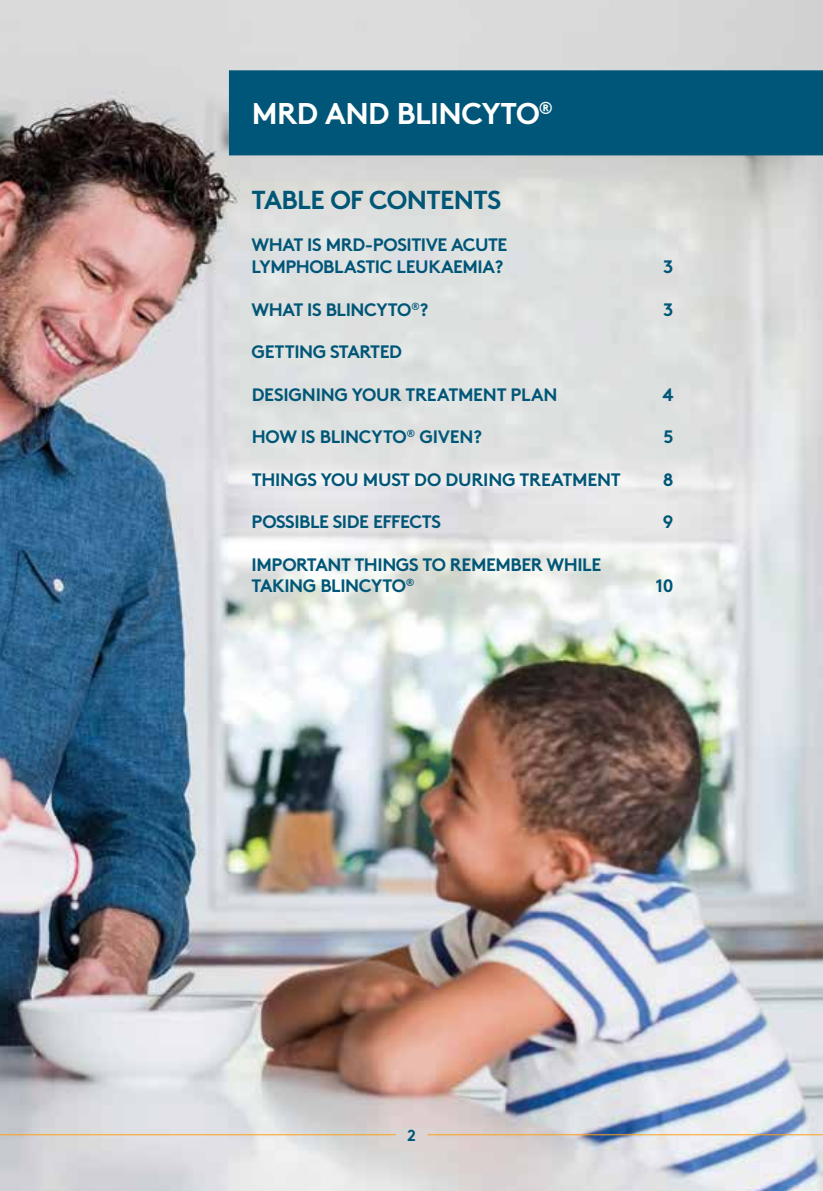
<style>
.page{position:relative;width:823px;height:1191px;background:#fff}
.page>*{position:absolute;margin:0;border:0;box-sizing:border-box;transform-origin:0 0}
.t1{font:700 30px "Brown Pro";letter-spacing:-.02em;color:#fff}
.t2{font:700 26px "Brown Pro";letter-spacing:-.025em;color:#005677}
.t3{font:700 18px/21.6px "Brown Pro";letter-spacing:-.025em;color:#005677}
.t4{font:700 18px/21.6px "Brown Pro";letter-spacing:-.025em;color:#005678}
.t5{font:700 16px "Brown Pro";color:#005678}
</style>
<div class="page">
<img style="left:0;top:0;width:822px;height:1191px">
<div style="left:229px;top:70px;width:593px;height:85px;background:#005678"></div>
<hr style="left:0;top:1134px;width:395px;height:1px;background:#faa21b">
<hr style="left:427px;top:1134px;width:395px;height:1px;background:#faa21b">
<h1 class="t1" style="left:252px;top:89px;width:303px">MRD AND BLINCYTO<sup>®</sup></h1>
<h2 class="t2" style="left:251px;top:179px;width:251px">TABLE OF CONTENTS</h2>
<p class="t4" style="left:251px;top:232px;width:257px">WHAT IS MRD-POSITIVE ACUTE<br>LYMPHOBLASTIC LEUKAEMIA?</p>
<p class="t4" style="left:662px;top:254px;width:12px">3</p>
<p class="t3" style="left:251px;top:296px;width:178px">WHAT IS BLINCYTO<sup>®</sup>?</p>
<p class="t3" style="left:662px;top:296px;width:12px">3</p>
<p class="t3" style="left:251px;top:339px;width:152px">GETTING STARTED</p>
<p class="t3" style="left:251px;top:381px;width:307px">DESIGNING YOUR TREATMENT PLAN</p>
<p class="t3" style="left:662px;top:381px;width:13px">4</p>
<p class="t3" style="left:251px;top:424px;width:232px">HOW IS BLINCYTO<sup>®</sup> GIVEN?</p>
<p class="t3" style="left:663px;top:424px;width:12px">5</p>
<p class="t3" style="left:251px;top:466px;width:370px">THINGS YOU MUST DO DURING TREATMENT</p>
<p class="t3" style="left:662px;top:466px;width:12px">8</p>
<p class="t3" style="left:251px;top:509px;width:191px">POSSIBLE SIDE EFFECTS</p>
<p class="t3" style="left:662px;top:509px;width:12px">9</p>
<p class="t3" style="left:251px;top:551px;width:351px">IMPORTANT THINGS TO REMEMBER WHILE<br>TAKING BLINCYTO<sup>®</sup></p>
<p class="t3" style="left:655px;top:573px;width:20px">10</p>
<p class="t5" style="left:407px;top:1122px;width:10px">2</p>
</div>
